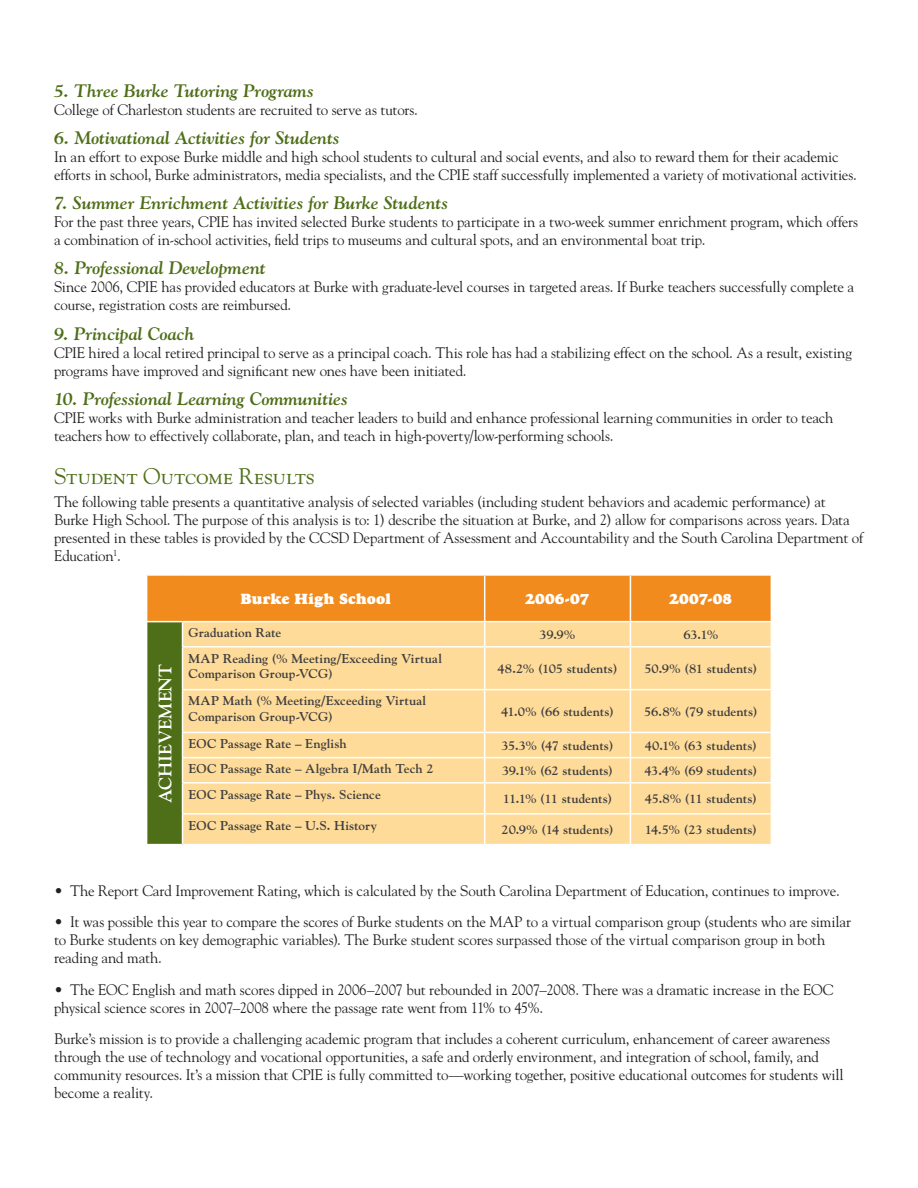
<style>
.page{position:relative;width:918px;height:1188px;background:#fff}
.page>*{position:absolute;margin:0;border:0;box-sizing:border-box;transform-origin:0 0}
.t1{font:22.5px "Goudy SC";letter-spacing:-.01em;color:#4e6e17}
.t2{font:italic 700 18px "Goudy";letter-spacing:-.005em;color:#4e6e17}
.t3{font:700 18px "Goudy";letter-spacing:-.005em;color:#fff}
.t4{font:15.15px/18px "Goudy";letter-spacing:-.01em;color:#231f20}
.t5{font:15px "Goudy Heavyface";color:#fff}
.t6{font:700 12.75px/15.3px "Goudy";letter-spacing:.005em;color:#3e3e3f}
</style>
<div class="page">
<div style="left:147px;top:622px;width:36px;height:223px;background:#4e6e17"></div>
<div style="left:183px;top:648px;width:588px;height:196px;background:#fedb99"></div>
<svg style="left:146px;top:575px;width:626px;height:72px;background:#f3a74c"></svg>
<hr style="left:182px;top:646px;width:303px;height:2px;background:#fff">
<hr style="left:182px;top:648px;width:1px;height:41px;background:#fff">
<hr style="left:485px;top:646px;width:145px;height:2px;background:#fff">
<hr style="left:484px;top:648px;width:1px;height:41px;background:#fff">
<hr style="left:630px;top:646px;width:142px;height:2px;background:#fff">
<hr style="left:630px;top:648px;width:1px;height:41px;background:#fff">
<hr style="left:182px;top:689px;width:303px;height:1px;background:#fff">
<hr style="left:182px;top:690px;width:1px;height:42px;background:#fff">
<hr style="left:485px;top:689px;width:145px;height:1px;background:#fff">
<hr style="left:484px;top:690px;width:1px;height:42px;background:#fff">
<hr style="left:630px;top:689px;width:142px;height:1px;background:#fff">
<hr style="left:630px;top:690px;width:1px;height:42px;background:#fff">
<hr style="left:182px;top:732px;width:303px;height:1px;background:#fff">
<hr style="left:485px;top:732px;width:145px;height:1px;background:#fff">
<hr style="left:630px;top:732px;width:142px;height:1px;background:#fff">
<hr style="left:182px;top:757px;width:303px;height:1px;background:#fff">
<hr style="left:485px;top:757px;width:145px;height:1px;background:#fff">
<hr style="left:630px;top:757px;width:142px;height:1px;background:#fff">
<hr style="left:182px;top:782px;width:303px;height:2px;background:#fff">
<hr style="left:485px;top:782px;width:145px;height:2px;background:#fff">
<hr style="left:630px;top:782px;width:142px;height:2px;background:#fff">
<hr style="left:182px;top:813px;width:303px;height:2px;background:#fff">
<svg style="left:182px;top:733px;width:1px;height:111px"></svg>
<hr style="left:485px;top:813px;width:145px;height:2px;background:#fff">
<svg style="left:484px;top:733px;width:1px;height:111px"></svg>
<hr style="left:630px;top:813px;width:142px;height:2px;background:#fff">
<svg style="left:630px;top:733px;width:1px;height:111px"></svg>
<hr style="left:146px;top:844px;width:37px;height:1px;background:#fff">
<p class="t2" style="left:54px;top:79px;width:262px">5. Three Burke Tutoring Programs</p>
<p class="t4" style="left:54px;top:100px;width:365px">College of Charleston students are recruited to serve as tutors.</p>
<p class="t2" style="left:54px;top:126px;width:288px">6. Motivational Activities for Students</p>
<p class="t4" style="left:54px;top:147px;width:804px">In an effort to expose Burke middle and high school students to cultural and social events, and also to reward them for their academic efforts in school, Burke administrators, media specialists, and the CPIE staff successfully implemented a variety of motivational activities.</p>
<p class="t2" style="left:54px;top:192px;width:396px">7. Summer Enrichment Activities for Burke Students</p>
<p class="t4" style="left:54px;top:212px;width:806px">For the past three years, CPIE has invited selected Burke students to participate in a two-week summer enrichment program, which offers a combination of in-school activities, field trips to museums and cultural spots, and an environmental boat trip.</p>
<p class="t2" style="left:54px;top:257px;width:213px">8. Professional Development</p>
<p class="t4" style="left:54px;top:278px;width:802px">Since 2006, CPIE has provided educators at Burke with graduate-level courses in targeted areas. If Burke teachers successfully complete a course, registration costs are reimbursed.</p>
<p class="t2" style="left:54px;top:322px;width:142px">9. Principal Coach</p>
<p class="t4" style="left:54px;top:343px;width:799px">CPIE hired a local retired principal to serve as a principal coach. This role has had a stabilizing effect on the school. As a result, existing programs have improved and significant new ones have been initiated.</p>
<p class="t2" style="left:54px;top:387px;width:296px">10. Professional Learning Communities</p>
<p class="t4" style="left:54px;top:408px;width:781px">CPIE works with Burke administration and teacher leaders to build and enhance professional learning communities in order to teach teachers how to effectively collaborate, plan, and teach in high-poverty/low-performing schools.</p>
<h1 class="t1" style="left:54px;top:463px;width:262px">Student Outcome Results</h1>
<p class="t4" style="left:54px;top:493px;width:811px">The following table presents a quantitative analysis of selected variables (including student behaviors and academic performance) at Burke High School. The purpose of this analysis is to: 1) describe the situation at Burke, and 2) allow for comparisons across years. Data presented in these tables is provided by the CCSD Department of Assessment and Accountability and the South Carolina Department of Education<sup>1</sup>.</p>
<p class="t5" style="left:240px;top:590px;width:152px">Burke High School</p>
<p class="t5" style="left:525px;top:590px;width:66px">2006-07</p>
<p class="t5" style="left:669px;top:590px;width:64px">2007-08</p>
<p class="t3" style="left:154px;top:803px;width:140px;rotate:-90deg">ACHIEVEMENT</p>
<p class="t6" style="left:189px;top:625px;width:94px">Graduation Rate</p>
<p class="t6" style="left:540px;top:627px;width:37px">39.9%</p>
<p class="t6" style="left:683px;top:627px;width:37px">63.1%</p>
<p class="t6" style="left:189px;top:650px;width:255px">MAP Reading (% Meeting/Exceeding Virtual<br>Comparison Group-VCG)</p>
<p class="t6" style="left:498px;top:661px;width:121px">48.2% (105 students)</p>
<p class="t6" style="left:644px;top:661px;width:114px">50.9% (81 students)</p>
<p class="t6" style="left:189px;top:693px;width:239px">MAP Math (% Meeting/Exceeding Virtual<br>Comparison Group-VCG)</p>
<p class="t6" style="left:501px;top:704px;width:114px">41.0% (66 students)</p>
<p class="t6" style="left:644px;top:704px;width:115px">56.8% (79 students)</p>
<p class="t6" style="left:189px;top:736px;width:160px">EOC Passage Rate – English</p>
<p class="t6" style="left:502px;top:738px;width:113px">35.3% (47 students)</p>
<p class="t6" style="left:645px;top:738px;width:114px">40.1% (63 students)</p>
<p class="t6" style="left:189px;top:761px;width:247px">EOC Passage Rate – Algebra I/Math Tech 2</p>
<p class="t6" style="left:502px;top:763px;width:113px">39.1% (62 students)</p>
<p class="t6" style="left:645px;top:763px;width:114px">43.4% (69 students)</p>
<p class="t6" style="left:189px;top:786px;width:194px">EOC Passage Rate – Phys. Science</p>
<p class="t6" style="left:503px;top:791px;width:111px">11.1% (11 students)</p>
<p class="t6" style="left:645px;top:791px;width:114px">45.8% (11 students)</p>
<p class="t6" style="left:189px;top:817px;width:190px">EOC Passage Rate – U.S. History</p>
<p class="t6" style="left:501px;top:822px;width:114px">20.9% (14 students)</p>
<p class="t6" style="left:645px;top:822px;width:114px">14.5% (23 students)</p>
<p class="t4" style="left:54px;top:881px;width:787px">• The Report Card Improvement Rating, which is calculated by the South Carolina Department of Education, continues to improve.</p>
<p class="t4" style="left:54px;top:912px;width:799px">• It was possible this year to compare the scores of Burke students on the MAP to a virtual comparison group (students who are similar to Burke students on key demographic variables). The Burke student scores surpassed those of the virtual comparison group in both reading and math.</p>
<p class="t4" style="left:54px;top:980px;width:781px">• The EOC English and math scores dipped in 2006–2007 but rebounded in 2007–2008. There was a dramatic increase in the EOC physical science scores in 2007–2008 where the passage rate went from 11% to 45%.</p>
<p class="t4" style="left:54px;top:1029px;width:791px">Burke’s mission is to provide a challenging academic program that includes a coherent curriculum, enhancement of career awareness through the use of technology and vocational opportunities, a safe and orderly environment, and integration of school, family, and community resources. It’s a mission that CPIE is fully committed to—working together, positive educational outcomes for students will become a reality.</p>
</div>
